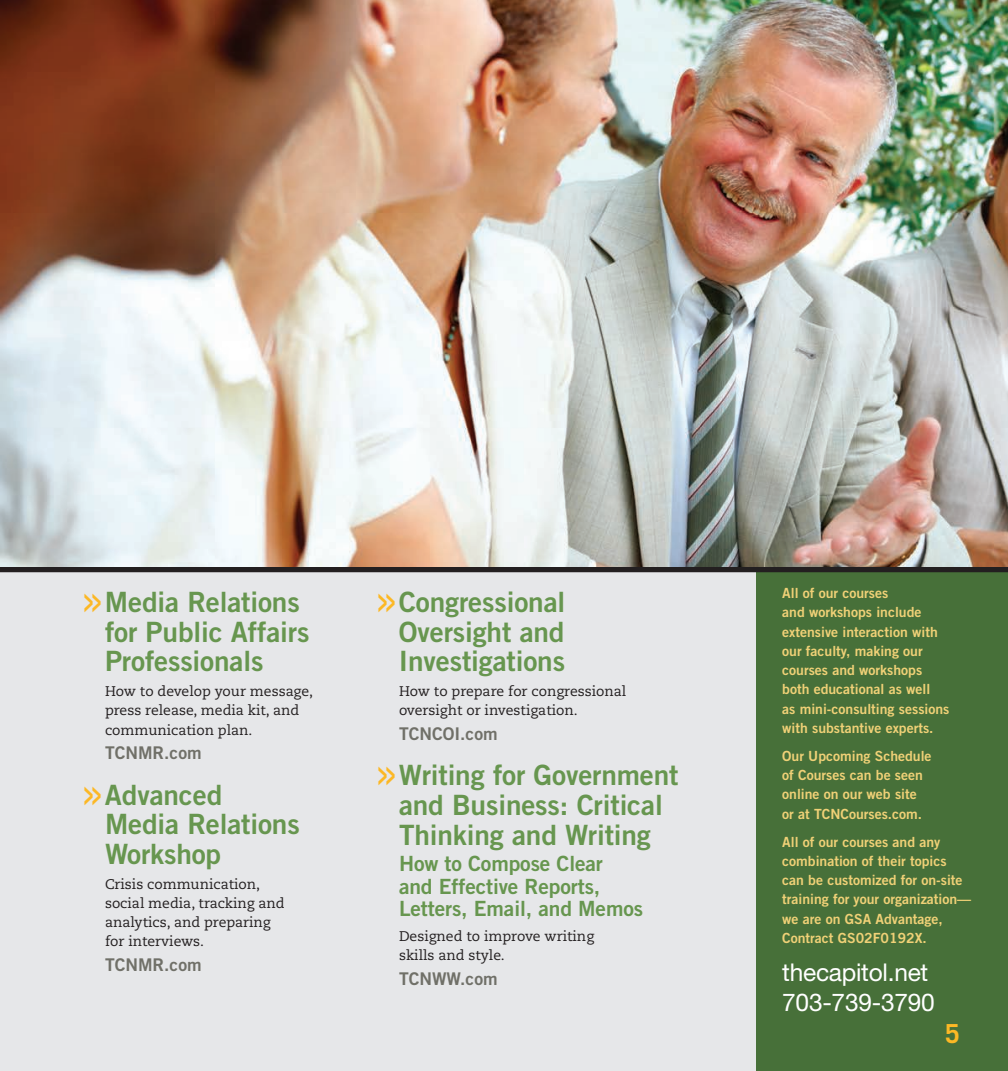
<style>
.page{position:relative;width:1008px;height:1071px;background:#fff}
.page>*{position:absolute;margin:0;border:0;box-sizing:border-box;transform-origin:0 0}
._3-CourseName{font:28px/29.8px "Trade Gothic LT Std Bd 2";letter-spacing:-.005em;color:#67964f}
.t1{font:700 26.25px "Trade Gothic LT Std";color:#fcb825}
.t2{font:24.5px "Helvetica Neue LT Std";letter-spacing:-.01em;color:#fff}
._4-CourseSubhead{font:21px/22.8px "Trade Gothic LT Std Bd 2";letter-spacing:-.005em;color:#67964f}
._6-CourseUrl{font:17.5px "Trade Gothic LT Std Bd 2";color:#707068}
.t3{font:14px/19.2px "Trade Gothic LT Std Bd 2";color:#f0d177}
._5-CourseDescription{font:14px/19.2px "Caecilia LT Std";color:#231f20}
.s1{font-family:"Trade Gothic LT Std";font-weight:700;font-size:33.25px;color:#fcb825}
</style>
<div class="page">
<img style="left:0;top:0;width:1008px;height:567px">
<div style="left:0;top:567px;width:1008px;height:504px;background:#e6e7e9"></div>
<div style="left:756px;top:567px;width:252px;height:504px;background:#477039"></div>
<div style="left:0;top:567px;width:1008px;height:5px;background:#231f20"></div>
<p class="_3-CourseName" style="left:105px;top:587px;width:206px;text-indent:-21px"><span class="s1">&gt;&gt;</span> Media Relations for Public Affairs<br>Professionals</p>
<p class="_5-CourseDescription" style="left:105px;top:682px;width:209px">How to develop your message, press release, media kit, and communication plan.</p>
<p class="_6-CourseUrl" style="left:105px;top:742px;width:98px">TCNMR.com</p>
<p class="_3-CourseName" style="left:105px;top:779px;width:196px;text-indent:-21px"><span class="s1">&gt;&gt;</span> Advanced<br>Media Relations<br>Workshop</p>
<p class="_5-CourseDescription" style="left:105px;top:874px;width:181px">Crisis communication, social media, tracking and analytics, and preparing for interviews.</p>
<p class="_6-CourseUrl" style="left:105px;top:954px;width:98px">TCNMR.com</p>
<p class="_3-CourseName" style="left:399px;top:587px;width:168px;text-align:justify;text-indent:-21px"><span class="s1">&gt;&gt;</span> Congressional Oversight and Investigations</p>
<p class="_5-CourseDescription" style="left:399px;top:682px;width:229px">How to prepare for congressional oversight or investigation.</p>
<p class="_6-CourseUrl" style="left:399px;top:723px;width:100px">TCNCOI.com</p>
<p class="_3-CourseName" style="left:378px;top:760px;width:302px;text-align:center"><span class="s1">&gt;&gt;</span> Writing for Government and Business: Critical<br>Thinking and Writing</p>
<p class="_4-CourseSubhead" style="left:399px;top:852px;width:246px">How to Compose Clear<br>and Effective Reports,<br>Letters, Email, and Memos</p>
<p class="_5-CourseDescription" style="left:399px;top:927px;width:197px">Designed to improve writing skills and style.</p>
<p class="_6-CourseUrl" style="left:399px;top:968px;width:100px">TCNWW.com</p>
<p class="t3" style="left:782px;top:583px;width:169px">All of our courses<br>and workshops include extensive interaction with our faculty, making our courses and workshops both educational as well<br>as mini-consulting sessions with substantive experts.</p>
<p class="t3" style="left:782px;top:746px;width:151px">Our Upcoming Schedule of Courses can be seen online on our web site or at TCNCourses.com.</p>
<p class="t3" style="left:782px;top:832px;width:190px">All of our courses and any combination of their topics can be customized for on-site training for your organization— we are on GSA Advantage,<br>Contract GS02F0192X.</p>
<p class="t2" style="left:782px;top:958px;width:148px">thecapitol.net</p>
<p class="t2" style="left:782px;top:988px;width:154px">703-739-3790</p>
<p class="t1" style="left:945px;top:1017px;width:16px">5</p>
</div>
